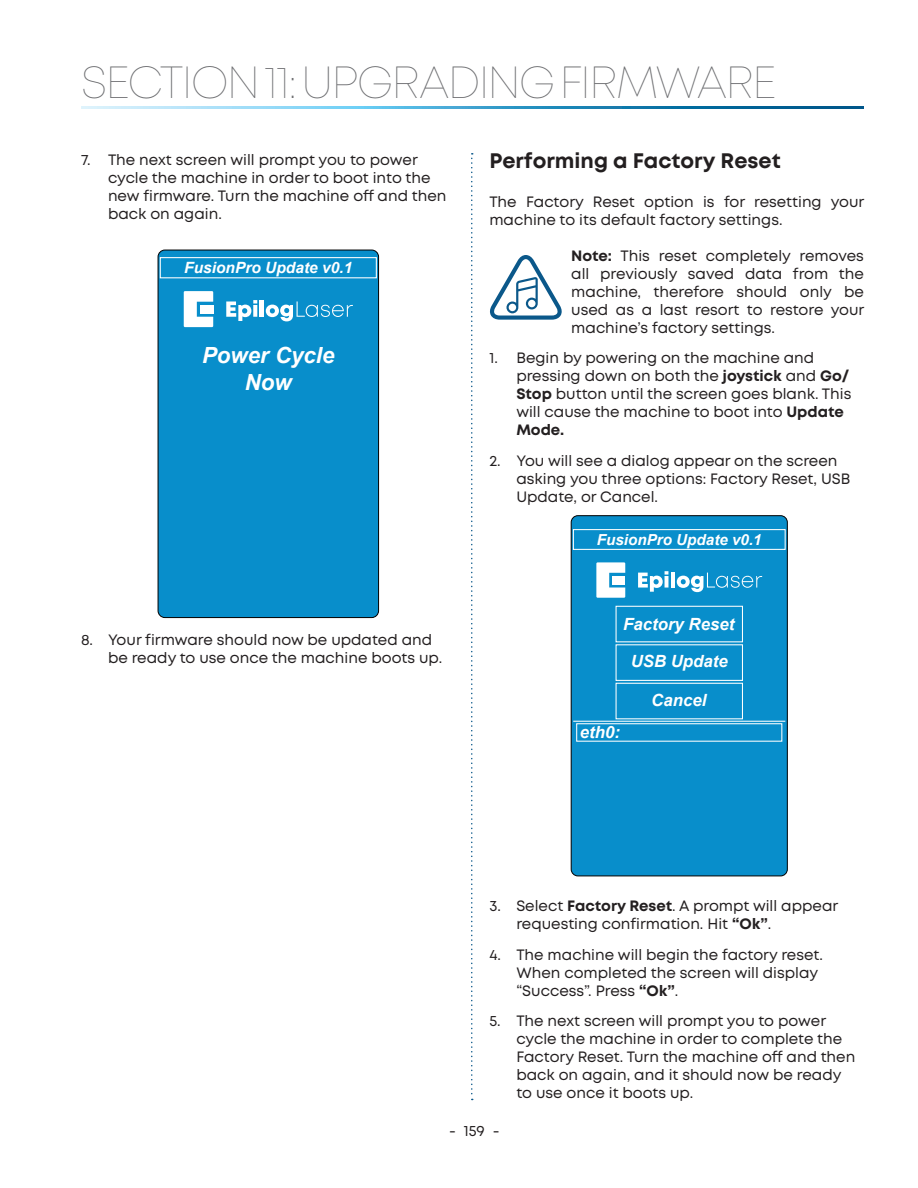
<style>
.page{position:relative;width:918px;height:1188px;background:#fff}
.page>*{position:absolute;margin:0;border:0;box-sizing:border-box;transform-origin:0 0}
.t1{font:100 45px "Mont";letter-spacing:-.04em;color:#6c6d70}
.t2{font:italic 700 22.35px/26.7px "Arial";color:#fff;text-align:center}
.SubHead_2{font:700 21px "Mont";color:#231f20}
.t3{font:italic 700 16.8px "Arial";color:#fff}
.t4{font:italic 700 15.45px "Arial";color:#fff}
.t5{font:italic 700 15.15px "Arial";color:#fff}
.Text{font:15px/18px "Mont";color:#231f20}
.s1{font-weight:700}
</style>
<div class="page">
<div style="left:158px;top:250px;width:221px;height:368px;background:#088ecb;border-radius:7px"></div>
<div style="left:158px;top:250px;width:221px;height:368px;border:1px solid #000001;border-radius:7px"></div>
<div style="left:160px;top:257px;width:217px;height:21px;border:1px solid #fff"></div>
<svg style="left:184px;top:291px;width:29px;height:36px"></svg>
<div style="left:200px;top:305px;width:13px;height:8px;background:#fff"></div>
<svg style="left:226px;top:300px;width:31px;height:21px"></svg>
<svg style="left:253px;top:305px;width:4px;height:12px"></svg>
<hr style="left:260px;top:301px;width:4px;height:16px;background:#fff">
<svg style="left:266px;top:301px;width:87px;height:20px"></svg>
<svg style="left:490px;top:255px;width:72px;height:65px"></svg>
<div style="left:571px;top:516px;width:216px;height:360px;background:#088ecb;border-radius:7px"></div>
<div style="left:571px;top:515px;width:217px;height:361px;border:1px solid #000001;border-radius:7px"></div>
<div style="left:573px;top:529px;width:213px;height:21px;border:1px solid #fff"></div>
<div style="left:616px;top:606px;width:127px;height:36px;border:1px solid #fff"></div>
<div style="left:576px;top:723px;width:206px;height:19px;border:1px solid #fff"></div>
<div style="left:616px;top:644px;width:127px;height:37px;border:1px solid #fff"></div>
<div style="left:616px;top:683px;width:127px;height:36px;border:1px solid #fff"></div>
<hr style="left:573px;top:721px;width:212px;height:1px;background:#fff">
<svg style="left:596px;top:562px;width:29px;height:36px"></svg>
<div style="left:612px;top:576px;width:13px;height:8px;background:#fff"></div>
<svg style="left:638px;top:571px;width:30px;height:21px"></svg>
<hr style="left:671px;top:572px;width:4px;height:16px;background:#fff">
<svg style="left:677px;top:573px;width:85px;height:19px"></svg>
<svg style="left:81px;top:107px;width:783px;height:1px"></svg>
<svg style="left:471px;top:153px;width:2px;height:947px"></svg>
<h1 class="t1" style="left:81px;top:55px;width:697px">SECTION 11: UPGRADING FIRMWARE</h1>
<p class="Text" style="left:108px;top:151px;width:340px;text-indent:-27px">7. The next screen will prompt you to power cycle the machine in order to boot into the new firmware. Turn the machine off and then back on again.</p>
<p class="t4" style="left:184px;top:257px;width:170px">FusionPro Update v0.1</p>
<p class="t2" style="left:202px;top:343px;width:134px">Power Cycle<br>Now</p>
<p class="Text" style="left:108px;top:631px;width:336px;text-indent:-27px">8. Your firmware should now be updated and be ready to use once the machine boots up.</p>
<p class="SubHead_2" style="left:489px;top:147px;width:293px">Performing a Factory Reset</p>
<p class="Text" style="left:489px;top:192px;width:377px">The Factory Reset option is for resetting your machine to its default factory settings.</p>
<p class="Text" style="left:571px;top:246px;width:295px;text-align:justify"><span class="s1">Note:</span> This reset completely removes all previously saved data from the machine, therefore should only be used as a last resort to restore your machine’s factory settings.</p>
<p class="Text" style="left:516px;top:349px;width:337px;text-indent:-27px">1. Begin by powering on the machine and pressing down on both the <span class="s1">joystick</span> and <span class="s1">Go/ Stop</span> button until the screen goes blank. This will cause the machine to boot into <span class="s1">Update Mode.</span></p>
<p class="Text" style="left:516px;top:452px;width:336px;text-indent:-27px">2. You will see a dialog appear on the screen asking you three options: Factory Reset, USB<br>Update, or Cancel.</p>
<p class="t5" style="left:597px;top:529px;width:166px">FusionPro Update v0.1</p>
<p class="t3" style="left:623px;top:613px;width:113px">Factory Reset</p>
<p class="t3" style="left:631px;top:650px;width:99px">USB Update</p>
<p class="t3" style="left:651px;top:689px;width:57px">Cancel</p>
<p class="t3" style="left:580px;top:720px;width:42px">eth0:</p>
<p class="Text" style="left:516px;top:897px;width:323px;text-indent:-27px">3. Select <span class="s1">Factory Reset</span>. A prompt will appear requesting confirmation. Hit <span class="s1">“Ok”</span>.</p>
<p class="Text" style="left:516px;top:945px;width:308px;text-indent:-27px">4. The machine will begin the factory reset.<br>When completed the screen will display “Success”. Press <span class="s1">“Ok”</span>.</p>
<p class="Text" style="left:516px;top:1012px;width:341px;text-indent:-27px">5. The next screen will prompt you to power cycle the machine in order to complete the Factory Reset. Turn the machine off and then back on again, and it should now be ready to use once it boots up.</p>
<p class="Text" style="left:449px;top:1122px;width:52px">- 159 -</p>
</div>
